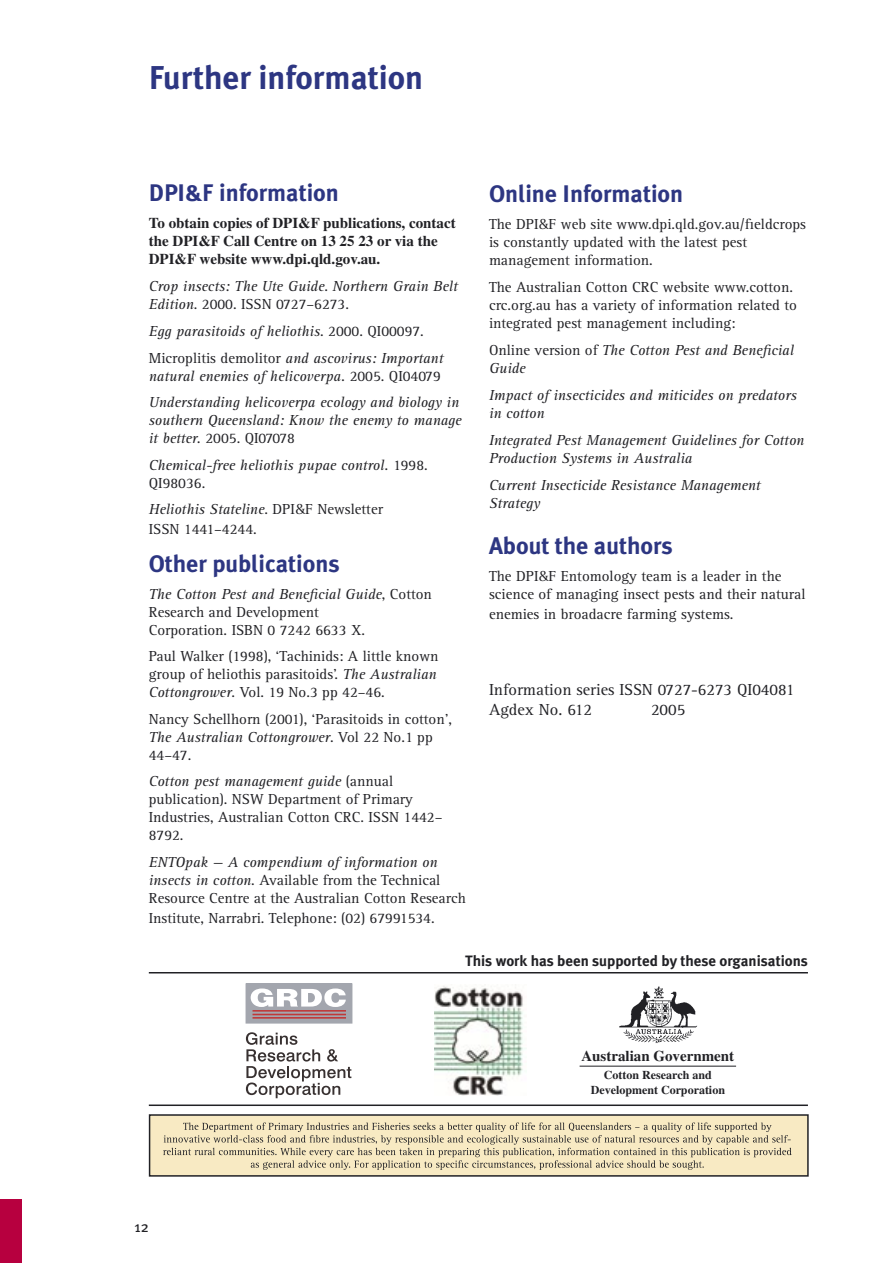
<style>
.page{position:relative;width:893px;height:1263px;background:#fff}
.page>*{position:absolute;margin:0;border:0;box-sizing:border-box;transform-origin:0 0}
.t1{font:700 33px "Meta Plus";color:#2d3682}
.t2{font:700 24px "Meta Plus";color:#2d3682}
.t3{font:16.5px/19.8px "Agfa Rotis Serif";color:#212125}
.t4{font:15px/18px "Agfa Rotis Serif";color:#212125}
.t5{font:italic 15px/18px "Agfa Rotis Serif";color:#212125}
.t6{font:700 15px/18px "Times";color:#212125}
.t7{font:700 15px "Meta Plus";color:#212125}
.t8{font:15px "Meta Plus";color:#212125}
.t9{font:700 12px/14.4px "Times";color:#212125;text-align:center}
.s1{font-style:normal}
.s2{font-style:italic}
</style>
<div class="page">
<div style="left:0;top:1199px;width:21px;height:64px;background:#b7003f"></div>
<img style="left:435px;top:986px;width:91px;height:109px">
<div style="left:246px;top:984px;width:106px;height:39px;background:#a3a6ae"></div>
<div style="left:246px;top:983px;width:106px;height:40px;border:1px solid #a3a6ae"></div>
<svg style="left:251px;top:988px;width:95px;height:19px"></svg>
<hr style="left:253px;top:1010px;width:93px;height:2px;background:#c03838">
<hr style="left:253px;top:1014px;width:93px;height:1px;background:#c03838">
<hr style="left:253px;top:1017px;width:93px;height:2px;background:#c03838">
<svg style="left:246px;top:1032px;width:105px;height:66px"></svg>
<hr style="left:149px;top:972px;width:659px;height:1px;background:#212125">
<hr style="left:149px;top:1104px;width:659px;height:2px;background:#212125">
<img style="left:619px;top:986px;width:78px;height:57px">
<hr style="left:580px;top:1066px;width:156px;height:1px;background:#212125">
<div style="left:150px;top:1115px;width:658px;height:61px;background:#f8eac3"></div>
<div style="left:149px;top:1114px;width:660px;height:63px;border:2px solid #212125"></div>
<svg style="left:163px;top:1122px;width:629px;height:48px"></svg>
<h1 class="t1" style="left:149px;top:59px;width:276px">Further information</h1>
<h2 class="t2" style="left:149px;top:179px;width:192px">DPI&amp;F information</h2>
<p class="t6" style="left:149px;top:214px;width:308px">To obtain copies of DPI&amp;F publications, contact the DPI&amp;F Call Centre on 13 25 23 or via the<br>DPI&amp;F website www.dpi.qld.gov.au.</p>
<p class="t5" style="left:149px;top:278px;width:310px">Crop insects: The Ute Guide<span class="s1">.</span> Northern Grain Belt<br>Edition<span class="s1">. 2000. ISSN 0727–6273.</span></p>
<p class="t5" style="left:149px;top:318px;width:296px;line-height:26.5px">Egg parasitoids of heliothis<span class="s1">. 2000. QI00097.<br>Microplitis demolitor</span> and ascovirus: Important</p>
<p class="t5" style="left:149px;top:363px;width:312px;line-height:26.5px">natural enemies of helicoverpa. <span class="s1">2005. QI04079<br></span>Understanding helicoverpa ecology and biology in</p>
<p class="t5" style="left:149px;top:412px;width:314px">southern Queensland: Know the enemy to manage it better. <span class="s1">2005. QI07078</span></p>
<p class="t5" style="left:149px;top:456px;width:280px">Chemical-free heliothis pupae control. <span class="s1">1998.<br>QI98036.</span></p>
<p class="t4" style="left:149px;top:500px;width:236px;line-height:19.8px"><span class="s2">Heliothis Stateline</span>. DPI&amp;F Newsletter<br>ISSN 1441–4244.</p>
<h2 class="t2" style="left:149px;top:549px;width:192px">Other publications</h2>
<p class="t4" style="left:149px;top:585px;width:285px"><span class="s2">The Cotton Pest and Beneficial Guide</span>, Cotton<br>Research and Development<br>Corporation. ISBN 0 7242 6633 X.</p>
<p class="t4" style="left:149px;top:648px;width:291px">Paul Walker (1998), ‘Tachinids: A little known group of heliothis parasitoids’. <span class="s2">The Australian<br>Cottongrower</span>. Vol. 19 No.3 pp 42–46.</p>
<p class="t4" style="left:149px;top:710px;width:305px">Nancy Schellhorn (2001), ‘Parasitoids in cotton’,<br><span class="s2">The Australian Cottongrower</span>. Vol 22 No.1 pp<br>44–47.</p>
<p class="t4" style="left:149px;top:773px;width:295px"><span class="s2">Cotton pest management guide</span> (annual publication). NSW Department of Primary Industries, Australian Cotton CRC. ISSN 1442– 8792.</p>
<p class="t4" style="left:149px;top:853px;width:319px"><span class="s2">ENTOpak — A compendium of information on insects in cotton</span>. Available from the Technical<br>Resource Centre at the Australian Cotton Research</p>
<p class="t4" style="left:149px;top:909px;width:287px">Institute, Narrabri. Telephone: (02) 67991534.</p>
<h2 class="t2" style="left:489px;top:179px;width:196px">Online Information</h2>
<p class="t4" style="left:489px;top:215px;width:319px">The DPI&amp;F web site www.dpi.qld.gov.au/fieldcrops is constantly updated with the latest pest management information.</p>
<p class="t4" style="left:489px;top:278px;width:309px">The Australian Cotton CRC website www.cotton. crc.org.au has a variety of information related to integrated pest management including:</p>
<p class="t5" style="left:489px;top:341px;width:306px"><span class="s1">Online version of</span> The Cotton Pest and Beneficial<br>Guide</p>
<p class="t5" style="left:489px;top:386px;width:309px">Impact of insecticides and miticides on predators in cotton</p>
<p class="t5" style="left:489px;top:431px;width:317px">Integrated Pest Management Guidelines for Cotton<br>Production Systems in Australia</p>
<p class="t5" style="left:489px;top:476px;width:273px">Current Insecticide Resistance Management<br>Strategy</p>
<h2 class="t2" style="left:489px;top:532px;width:185px">About the authors</h2>
<p class="t4" style="left:489px;top:568px;width:318px">The DPI&amp;F Entomology team is a leader in the science of managing insect pests and their natural</p>
<p class="t4" style="left:489px;top:606px;width:246px">enemies in broadacre farming systems.</p>
<p class="t3" style="left:489px;top:680px;width:307px">Information series ISSN 0727-6273 QI04081<br>Agdex No. 612</p>
<p class="t3" style="left:651px;top:700px;width:36px">2005</p>
<p class="t7" style="left:465px;top:952px;width:344px">This work has been supported by these organisations</p>
<p class="t8" style="left:135px;top:1218px;width:16px">12</p>
<p class="t6" style="left:581px;top:1046px;width:154px">Australian Government</p>
<p class="t9" style="left:591px;top:1068px;width:136px">Cotton Research and<br>Development Corporation</p>
</div>
